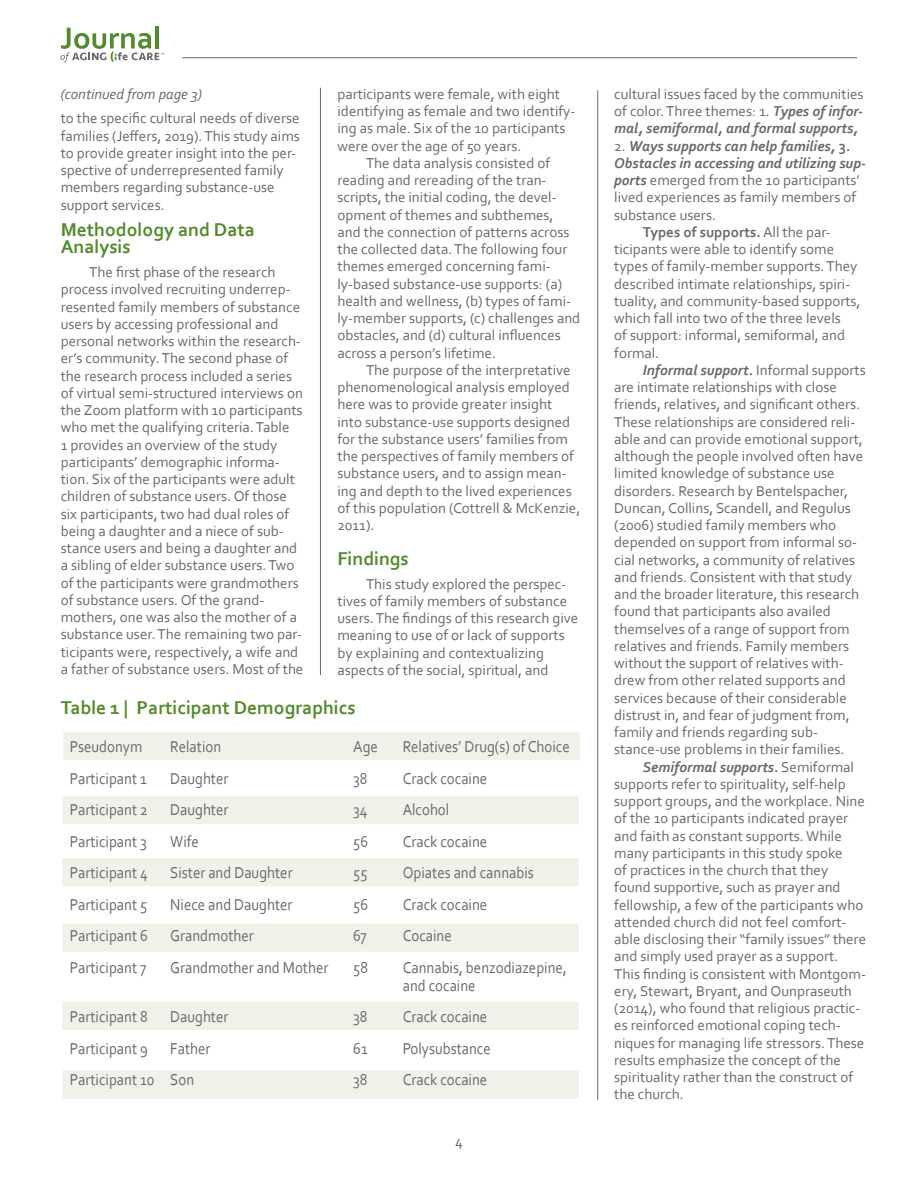
<style>
.page{position:relative;width:918px;height:1188px;background:#fff}
.page>*{position:absolute;margin:0;border:0;box-sizing:border-box;transform-origin:0 0}
.JOURNAL_SUBHEAD{font:700 19.5px/17.2px "Corbel";color:#548a2e}
.JOURNAL_BODY_TEXT{font:16.5px "Corbel";color:#69696c;scale:.9 1}
.JOURNAL_BODY_TEXT-2{font:15px/17.2px "Corbel";color:#69696c}
.JOURNAL_BODY_TEXT-3{font:italic 15px "Corbel";color:#69696c}
.s1{font-weight:700;font-style:italic}
.s2{font-weight:700}
</style>
<div class="page">
<hr style="left:155px;top:26px;width:4px;height:22px;background:#548a2e">
<svg style="left:60px;top:28px;width:104px;height:34px"></svg>
<hr style="left:182px;top:57px;width:675px;height:1px;background:#69696c">
<hr style="left:597px;top:90px;width:1px;height:1010px;background:#69696c">
<hr style="left:320px;top:88px;width:1px;height:587px;background:#69696c">
<div style="left:61px;top:856px;width:519px;height:32px;background:#f0f2e9;border:2px solid #fff"></div>
<div style="left:61px;top:794px;width:519px;height:32px;background:#f0f2e9;border:2px solid #fff"></div>
<div style="left:62px;top:730px;width:520px;height:32px;background:#f0f2e9;border:2px solid #fff"></div>
<div style="left:61px;top:922px;width:519px;height:31px;background:#f0f2e9;border:2px solid #fff"></div>
<div style="left:61px;top:1000px;width:519px;height:31px;background:#f0f2e9;border:2px solid #fff"></div>
<div style="left:61px;top:1069px;width:519px;height:31px;background:#f0f2e9;border:2px solid #fff"></div>
<p class="JOURNAL_BODY_TEXT-3" style="left:61px;top:85px;width:143px">(continued from page 3)</p>
<p class="JOURNAL_BODY_TEXT-2" style="left:61px;top:110px;width:241px">to the specific cultural needs of diverse families (Jeffers, 2019). This study aims to provide greater insight into the per&shy;spective of underrepresented family members regarding substance-use support services.</p>
<p class="JOURNAL_SUBHEAD" style="left:61px;top:220px;width:196px">Methodology and Data<br>Analysis</p>
<p class="JOURNAL_BODY_TEXT-2" style="left:61px;top:263px;width:244px;text-indent:28px">The first phase of the research process involved recruiting underrep&shy;resented family members of substance users by accessing professional and personal networks within the research&shy;er’s community. The second phase of the research process included a series of virtual semi-structured interviews on the Zoom platform with 10 participants who met the qualifying criteria. Table<br>1 provides an overview of the study participants’ demographic informa&shy;tion. Six of the participants were adult children of substance users. Of those six participants, two had dual roles of being a daughter and a niece of sub&shy;stance users and being a daughter and a sibling of elder substance users. Two of the participants were grandmothers of substance users. Of the grand&shy;mothers, one was also the mother of a substance user. The remaining two par&shy;ticipants were, respectively, a wife and a father of substance users. Most of the</p>
<p class="JOURNAL_BODY_TEXT-2" style="left:338px;top:85px;width:239px">participants were female, with eight identifying as female and two identify&shy;ing as male. Six of the 10 participants were over the age of 50 years.</p>
<p class="JOURNAL_BODY_TEXT-2" style="left:338px;top:154px;width:244px;text-indent:28px">The data analysis consisted of reading and rereading of the tran&shy;scripts, the initial coding, the devel&shy;opment of themes and subthemes, and the connection of patterns across the collected data. The following four themes emerged concerning fami&shy;ly-based substance-use supports: (a) health and wellness, (b) types of fami&shy;ly-member supports, (c) challenges and obstacles, and (d) cultural influences across a person’s lifetime.</p>
<p class="JOURNAL_BODY_TEXT-2" style="left:338px;top:361px;width:244px;text-indent:28px">The purpose of the interpretative phenomenological analysis employed here was to provide greater insight into substance-use supports designed for the substance users’ families from the perspectives of family members of substance users, and to assign mean&shy;ing and depth to the lived experiences of this population (Cottrell &amp; McKenzie, 2011).</p>
<p class="JOURNAL_SUBHEAD" style="left:338px;top:549px;width:73px">Findings</p>
<p class="JOURNAL_BODY_TEXT-2" style="left:338px;top:575px;width:242px;text-indent:28px">This study explored the perspec&shy;tives of family members of substance users. The findings of this research give meaning to use of or lack of supports by explaining and contextualizing aspects of the social, spiritual, and</p>
<p class="JOURNAL_SUBHEAD" style="left:61px;top:698px;width:296px">Table 1 | Participant Demographics</p>
<p class="JOURNAL_BODY_TEXT" style="left:70px;top:736px;width:82px">Pseudonym</p>
<p class="JOURNAL_BODY_TEXT" style="left:170px;top:736px;width:58px">Relation</p>
<p class="JOURNAL_BODY_TEXT" style="left:353px;top:736px;width:29px">Age</p>
<p class="JOURNAL_BODY_TEXT" style="left:403px;top:736px;width:187px">Relatives’ Drug(s) of Choice</p>
<p class="JOURNAL_BODY_TEXT" style="left:70px;top:768px;width:87px">Participant 1</p>
<p class="JOURNAL_BODY_TEXT" style="left:170px;top:768px;width:66px">Daughter</p>
<p class="JOURNAL_BODY_TEXT" style="left:353px;top:768px;width:17px">38</p>
<p class="JOURNAL_BODY_TEXT" style="left:403px;top:768px;width:95px">Crack cocaine</p>
<p class="JOURNAL_BODY_TEXT" style="left:70px;top:799px;width:88px">Participant 2</p>
<p class="JOURNAL_BODY_TEXT" style="left:170px;top:799px;width:66px">Daughter</p>
<p class="JOURNAL_BODY_TEXT" style="left:353px;top:799px;width:18px">34</p>
<p class="JOURNAL_BODY_TEXT" style="left:403px;top:799px;width:53px">Alcohol</p>
<p class="JOURNAL_BODY_TEXT" style="left:70px;top:831px;width:87px">Participant 3</p>
<p class="JOURNAL_BODY_TEXT" style="left:170px;top:831px;width:33px">Wife</p>
<p class="JOURNAL_BODY_TEXT" style="left:353px;top:831px;width:18px">56</p>
<p class="JOURNAL_BODY_TEXT" style="left:403px;top:831px;width:95px">Crack cocaine</p>
<p class="JOURNAL_BODY_TEXT" style="left:70px;top:862px;width:88px">Participant 4</p>
<p class="JOURNAL_BODY_TEXT" style="left:170px;top:862px;width:137px">Sister and Daughter</p>
<p class="JOURNAL_BODY_TEXT" style="left:353px;top:862px;width:17px">55</p>
<p class="JOURNAL_BODY_TEXT" style="left:403px;top:862px;width:147px">Opiates and cannabis</p>
<p class="JOURNAL_BODY_TEXT" style="left:70px;top:894px;width:88px">Participant 5</p>
<p class="JOURNAL_BODY_TEXT" style="left:170px;top:894px;width:137px">Niece and Daughter</p>
<p class="JOURNAL_BODY_TEXT" style="left:353px;top:894px;width:18px">56</p>
<p class="JOURNAL_BODY_TEXT" style="left:403px;top:894px;width:95px">Crack cocaine</p>
<p class="JOURNAL_BODY_TEXT" style="left:70px;top:925px;width:88px">Participant 6</p>
<p class="JOURNAL_BODY_TEXT" style="left:170px;top:925px;width:94px">Grandmother</p>
<p class="JOURNAL_BODY_TEXT" style="left:353px;top:925px;width:17px">67</p>
<p class="JOURNAL_BODY_TEXT" style="left:403px;top:925px;width:56px">Cocaine</p>
<p class="JOURNAL_BODY_TEXT" style="left:70px;top:957px;width:87px">Participant 7</p>
<p class="JOURNAL_BODY_TEXT" style="left:170px;top:957px;width:177px">Grandmother and Mother</p>
<p class="JOURNAL_BODY_TEXT" style="left:353px;top:957px;width:18px">58</p>
<p class="JOURNAL_BODY_TEXT" style="left:403px;top:957px;width:184px">Cannabis, benzodiazepine,</p>
<p class="JOURNAL_BODY_TEXT" style="left:403px;top:975px;width:82px">and cocaine</p>
<p class="JOURNAL_BODY_TEXT" style="left:70px;top:1006px;width:88px">Participant 8</p>
<p class="JOURNAL_BODY_TEXT" style="left:170px;top:1006px;width:66px">Daughter</p>
<p class="JOURNAL_BODY_TEXT" style="left:353px;top:1006px;width:17px">38</p>
<p class="JOURNAL_BODY_TEXT" style="left:403px;top:1006px;width:95px">Crack cocaine</p>
<p class="JOURNAL_BODY_TEXT" style="left:70px;top:1038px;width:88px">Participant 9</p>
<p class="JOURNAL_BODY_TEXT" style="left:170px;top:1038px;width:46px">Father</p>
<p class="JOURNAL_BODY_TEXT" style="left:353px;top:1038px;width:18px">61</p>
<p class="JOURNAL_BODY_TEXT" style="left:403px;top:1038px;width:99px">Polysubstance</p>
<p class="JOURNAL_BODY_TEXT" style="left:70px;top:1069px;width:140px">Participant 10 Son</p>
<p class="JOURNAL_BODY_TEXT" style="left:353px;top:1069px;width:17px">38</p>
<p class="JOURNAL_BODY_TEXT" style="left:403px;top:1069px;width:95px">Crack cocaine</p>
<p class="JOURNAL_BODY_TEXT-2" style="left:455px;top:1132px;width:9px">4</p>
<p class="JOURNAL_BODY_TEXT-2" style="left:614px;top:85px;width:251px;text-align:justify">cultural issues faced by the communities of color. Three themes: 1. <span class="s1">Types of infor&shy;mal, semiformal, and formal supports,</span></p>
<p class="JOURNAL_BODY_TEXT-2" style="left:614px;top:137px;width:253px">2. <span class="s1">Ways supports can help families,</span> <span class="s2">3.<br></span><span class="s1">Obstacles in accessing and utilizing sup&shy;ports</span> emerged from the 10 participants’ lived experiences as family members of substance users.</p>
<p class="JOURNAL_BODY_TEXT-2" style="left:614px;top:223px;width:248px;text-indent:28px"><span class="s2">Types of supports.</span> All the par&shy;ticipants were able to identify some types of family-member supports. They described intimate relationships, spiri&shy;tuality, and community-based supports, which fall into two of the three levels<br>of support: informal, semiformal, and formal.</p>
<p class="JOURNAL_BODY_TEXT-2" style="left:614px;top:361px;width:253px;text-indent:28px"><span class="s1">Informal support.</span> Informal supports are intimate relationships with close friends, relatives, and significant others.<br>These relationships are considered reli&shy;able and can provide emotional support, although the people involved often have limited knowledge of substance use disorders. Research by Bentelspacher, Duncan, Collins, Scandell, and Regulus (2006) studied family members who depended on support from informal so&shy;cial networks, a community of relatives and friends. Consistent with that study and the broader literature, this research found that participants also availed themselves of a range of support from relatives and friends. Family members without the support of relatives with&shy;drew from other related supports and services because of their considerable distrust in, and fear of judgment from, family and friends regarding sub&shy;stance-use problems in their families.</p>
<p class="JOURNAL_BODY_TEXT-2" style="left:614px;top:758px;width:253px;text-indent:28px"><span class="s1">Semiformal supports</span><span class="s2">.</span> Semiformal supports refer to spirituality, self-help support groups, and the workplace. Nine of the 10 participants indicated prayer and faith as constant supports. While many participants in this study spoke<br>of practices in the church that they found supportive, such as prayer and fellowship, a few of the participants who attended church did not feel comfort&shy;able disclosing their “family issues” there and simply used prayer as a support.<br>This finding is consistent with Montgom&shy;ery, Stewart, Bryant, and Ounpraseuth (2014), who found that religious practic&shy;es reinforced emotional coping tech&shy;niques for managing life stressors. These results emphasize the concept of the spirituality rather than the construct of the church.</p>
</div>
